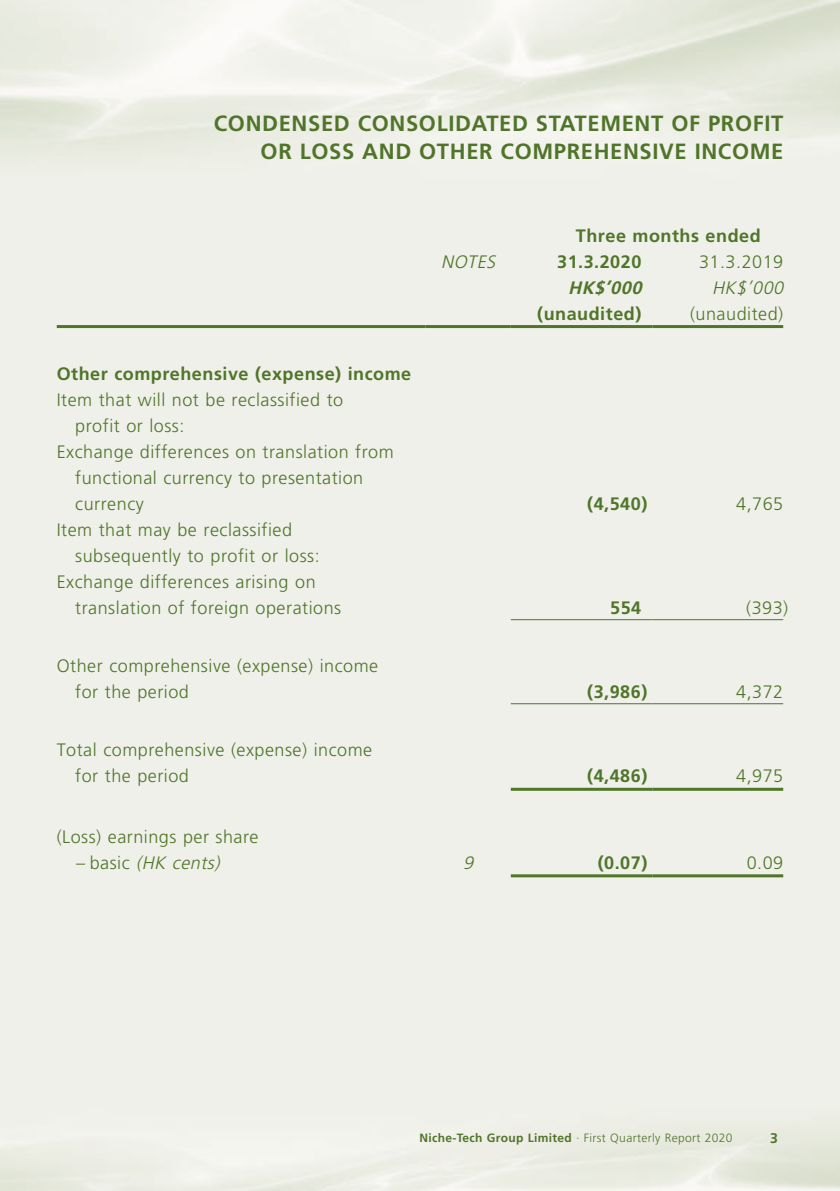
<style>
.page{position:relative;width:840px;height:1191px;background:#fff}
.page>*{position:absolute;margin:0;border:0;box-sizing:border-box;transform-origin:0 0}
.t1{font:700 22px/28px "Frutiger LT Std";letter-spacing:.03em;color:#50752a;text-align:right}
.t2{font:300 18px/26px "Frutiger LT Std";letter-spacing:.03em;color:#50752a}
.t3{font:700 18px "Frutiger LT Std";letter-spacing:.03em;color:#50752a}
.t4{font:italic 300 18px "Frutiger LT Std";color:#50752a}
.t5{font:italic 700 18px "Frutiger LT Std";color:#50752a}
.t6{font:700 14px "Frutiger LT Std";color:#50752a}
.t7{font:300 12px "Frutiger LT Std";letter-spacing:.03em;color:#50752a}
.s1{font-style:normal}
.s2{font-weight:700}
</style>
<div class="page">
<img style="left:0;top:0;width:839px;height:1191px">
<hr style="left:57px;top:325px;width:368px;height:3px;background:#50752a">
<hr style="left:425px;top:325px;width:85px;height:3px;background:#50752a">
<hr style="left:510px;top:325px;width:142px;height:3px;background:#50752a">
<hr style="left:652px;top:325px;width:130px;height:3px;background:#50752a">
<hr style="left:510px;top:619px;width:142px;height:1px;background:#50752a">
<hr style="left:652px;top:619px;width:130px;height:1px;background:#50752a">
<hr style="left:510px;top:703px;width:142px;height:1px;background:#50752a">
<hr style="left:652px;top:703px;width:130px;height:1px;background:#50752a">
<hr style="left:510px;top:787px;width:142px;height:3px;background:#50752a">
<hr style="left:652px;top:787px;width:130px;height:3px;background:#50752a">
<hr style="left:510px;top:874px;width:142px;height:3px;background:#50752a">
<hr style="left:652px;top:874px;width:130px;height:3px;background:#50752a">
<p class="t1" style="left:214px;top:109px;width:570px">CONDENSED CONSOLIDATED STATEMENT OF PROFIT<br>OR LOSS AND OTHER COMPREHENSIVE INCOME</p>
<p class="t3" style="left:575px;top:225px;width:186px">Three months ended</p>
<p class="t4" style="left:441px;top:251px;width:60px">NOTES</p>
<p class="t3" style="left:557px;top:251px;width:86px">31.3.2020</p>
<p class="t2" style="left:698px;top:248px;width:86px">31.3.2019</p>
<p class="t5" style="left:568px;top:277px;width:79px">HK$’000</p>
<p class="t4" style="left:711px;top:277px;width:77px">HK$’000</p>
<p class="t3" style="left:537px;top:303px;width:106px">(unaudited)</p>
<p class="t2" style="left:689px;top:300px;width:95px">(unaudited)</p>
<p class="t3" style="left:57px;top:363px;width:356px">Other comprehensive (expense) income</p>
<p class="t2" style="left:57px;top:387px;width:288px">Item that will not be reclassified to</p>
<p class="t2" style="left:75px;top:413px;width:111px">profit or loss:</p>
<p class="t2" style="left:57px;top:439px;width:338px">Exchange differences on translation from</p>
<p class="t2" style="left:75px;top:465px;width:289px">functional currency to presentation</p>
<p class="t2" style="left:75px;top:491px;width:70px">currency</p>
<p class="t3" style="left:587px;top:493px;width:62px">(4,540)</p>
<p class="t2" style="left:735px;top:491px;width:49px">4,765</p>
<p class="t2" style="left:57px;top:517px;width:237px">Item that may be reclassified</p>
<p class="t2" style="left:75px;top:543px;width:246px">subsequently to profit or loss:</p>
<p class="t2" style="left:57px;top:569px;width:260px">Exchange differences arising on</p>
<p class="t2" style="left:75px;top:595px;width:267px">translation of foreign operations</p>
<p class="t3" style="left:610px;top:597px;width:33px">554</p>
<p class="t2" style="left:745px;top:595px;width:44px">(393)</p>
<p class="t2" style="left:75px;top:653px;width:304px;text-indent:-19px">Other comprehensive (expense) income for the period</p>
<p class="t2" style="left:75px;top:737px;width:298px;text-indent:-19px">Total comprehensive (expense) income for the period</p>
<p class="t3" style="left:587px;top:681px;width:62px">(3,986)</p>
<p class="t2" style="left:735px;top:679px;width:49px">4,372</p>
<p class="t3" style="left:587px;top:765px;width:62px">(4,486)</p>
<p class="t2" style="left:735px;top:763px;width:49px">4,975</p>
<p class="t2" style="left:57px;top:824px;width:203px">(Loss) earnings per share</p>
<p class="t4" style="left:75px;top:852px;width:150px">– <span class="s1">b a s i c</span> (HK cents)</p>
<p class="t4" style="left:463px;top:852px;width:16px">9</p>
<p class="t3" style="left:597px;top:852px;width:51px">(0.07)</p>
<p class="t2" style="left:746px;top:850px;width:38px">0.09</p>
<p class="t7" style="left:419px;top:1131px;width:314px"><span class="s2">Niche-Tech Group Limited</span> · First Quarterly Report 2020</p>
<p class="t6" style="left:769px;top:1129px;width:9px">3</p>
</div>
